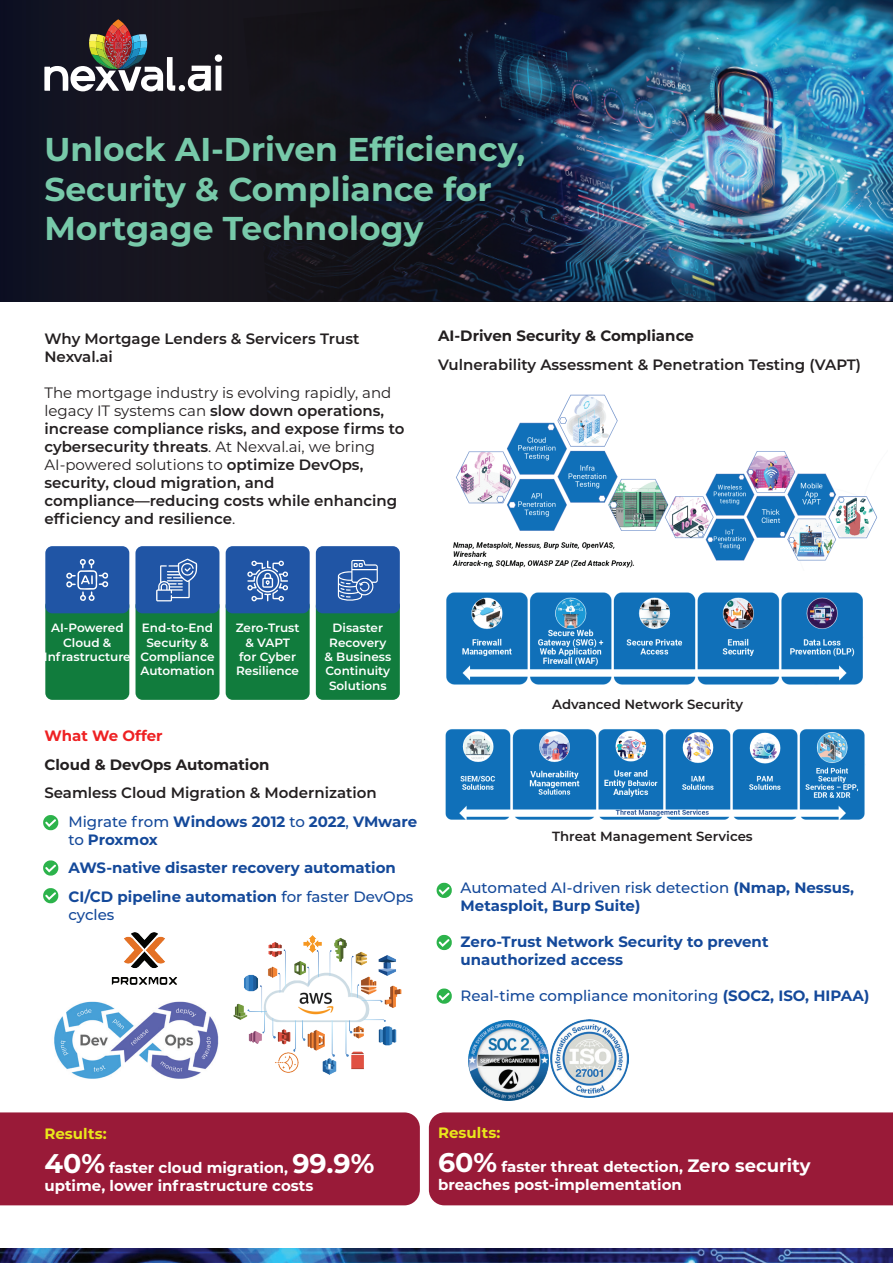
<style>
.page{position:relative;width:893px;height:1263px;background:#fff}
.page>*{position:absolute;margin:0;border:0;box-sizing:border-box;transform-origin:0 0}
.t1{font:700 33px/39.6px "Montserrat";color:#77c9a9}
.t2{font:600 15px/18px "Montserrat";color:#231f20}
.t3{font:700 15px/28.5px "Montserrat";color:#14499a}
.t4{font:700 15px/18px "Montserrat";color:#fff}
.t5{font:500 15px "Montserrat";color:#14499a}
.t6{font:700 15px "Montserrat";color:#231f20}
.t7{font:700 15px "Montserrat";color:#e9e71b}
.t8{font:700 15px "Montserrat";color:#ee2123}
.t9{font:600 13.2px "Montserrat";color:#231f20}
.t10{font:600 12px/14.4px "Montserrat";color:#fff;text-align:center}
.s1{font-weight:400}
.s2{font-weight:500;color:#14499a}
.s3{font-weight:700;color:#14499a}
.s4{font-weight:500}
.s5{font-weight:700}
.s6{font-size:27px}
.s7{font-size:18px}
</style>
<div class="page">
<img style="left:452px;top:394px;width:426px;height:174px">
<img style="left:54px;top:1001px;width:143px;height:78px">
<div style="left:0;top:1112px;width:420px;height:93px;background:#991a38"></div>
<div style="left:429px;top:1112px;width:464px;height:93px;background:#991a38"></div>
<img style="left:551px;top:0;width:342px;height:301px">
<svg style="left:43px;top:815px;width:15px;height:15px"></svg>
<svg style="left:43px;top:860px;width:15px;height:16px"></svg>
<svg style="left:437px;top:883px;width:15px;height:15px"></svg>
<svg style="left:437px;top:935px;width:15px;height:15px"></svg>
<svg style="left:437px;top:988px;width:15px;height:16px"></svg>
<svg style="left:43px;top:888px;width:15px;height:15px"></svg>
<svg style="left:0;top:0;width:551px;height:301px;background:#131521"></svg>
<img style="left:0;top:1248px;width:893px;height:15px">
<svg style="left:44px;top:19px;width:178px;height:72px"></svg>
<div style="left:45px;top:599px;width:84px;height:101px;background:#117c3d;border-radius:7px"></div>
<div style="left:136px;top:599px;width:83px;height:101px;background:#117c3d;border-radius:7px"></div>
<div style="left:226px;top:599px;width:84px;height:101px;background:#117c3d;border-radius:7px"></div>
<div style="left:316px;top:599px;width:84px;height:101px;background:#117c3d;border-radius:7px"></div>
<div style="left:45px;top:546px;width:84px;height:67px;background:#2055a5;border-radius:7px"></div>
<div style="left:135px;top:546px;width:84px;height:67px;background:#2055a5;border-radius:7px"></div>
<div style="left:226px;top:546px;width:84px;height:67px;background:#2055a5;border-radius:7px"></div>
<div style="left:316px;top:546px;width:84px;height:67px;background:#2055a5;border-radius:7px"></div>
<img style="left:193px;top:935px;width:244px;height:140px">
<img style="left:111px;top:932px;width:66px;height:53px">
<svg style="left:66px;top:559px;width:43px;height:42px"></svg>
<img style="left:446px;top:592px;width:417px;height:93px">
<img style="left:445px;top:729px;width:420px;height:90px">
<img style="left:468px;top:1021px;width:80px;height:80px">
<img style="left:551px;top:1019px;width:78px;height:79px">
<svg style="left:156px;top:559px;width:41px;height:42px"></svg>
<svg style="left:247px;top:560px;width:41px;height:41px"></svg>
<svg style="left:337px;top:560px;width:41px;height:41px"></svg>
<h1 class="t1" style="left:44px;top:132px;width:482px">Unlock AI-Driven Efficiency,<br>Security &amp; Compliance for<br>Mortgage Technology</h1>
<p class="t2" style="left:44px;top:329px;width:317px">Why Mortgage Lenders &amp; Servicers Trust<br>Nexval.ai</p>
<p class="t2" style="left:44px;top:383px;width:362px"><span class="s1">The mortgage industry is evolving rapidly, and legacy IT systems can</span> slow down operations, increase compliance risks, and expose firms to cybersecurity threats<span class="s1">. At Nexval.ai, we bring AI-powered solutions to</span> optimize DevOps, security, cloud migration, and compliance—reducing costs while enhancing efficiency and resilience<span class="s1">.</span></p>
<p class="t6" style="left:438px;top:325px;width:257px">AI-Driven Security &amp; Compliance</p>
<p class="t2" style="left:438px;top:355px;width:424px">Vulnerability Assessment &amp; Penetration Testing (VAPT)</p>
<p class="t10" style="left:44px;top:620px;width:88px">AI-Powered<br>Cloud &amp;<br>Infrastructure</p>
<p class="t10" style="left:140px;top:620px;width:76px">End-to-End<br>Security &amp;<br>Compliance<br>Automation</p>
<p class="t10" style="left:236px;top:620px;width:65px">Zero-Trust &amp; VAPT for Cyber<br>Resilience</p>
<p class="t10" style="left:324px;top:620px;width:68px">Disaster<br>Recovery &amp; Business<br>Continuity<br>Solutions</p>
<p class="t8" style="left:44px;top:725px;width:120px">What We Offer</p>
<p class="t6" style="left:44px;top:754px;width:227px">Cloud &amp; DevOps Automation</p>
<p class="t2" style="left:68px;top:778px;width:350px;line-height:28.5px;text-indent:-24px">Seamless Cloud Migration &amp; Modernization<br><span class="s2">Migrate from</span> <span class="s3">Windows 2012</span> <span class="s2">to</span> <span class="s3">2022</span><span class="s2">,</span> <span class="s3">VMware</span></p>
<p class="t3" style="left:68px;top:824px;width:346px"><span class="s4">to</span> Proxmox<br>AWS-native disaster recovery automation<br>CI/CD pipeline automation <span class="s4">for faster DevOps</span></p>
<p class="t5" style="left:68px;top:904px;width:47px">cycles</p>
<p class="t9" style="left:552px;top:695px;width:192px">Advanced Network Security</p>
<p class="t9" style="left:552px;top:827px;width:202px">Threat Management Services</p>
<p class="t3" style="left:461px;top:878px;width:395px;line-height:18px"><span class="s4">Automated AI-driven risk detection</span> (Nmap, Nessus,<br>Metasploit, Burp Suite)</p>
<p class="t3" style="left:461px;top:932px;width:309px;line-height:18px">Zero-Trust Network Security to prevent unauthorized access</p>
<p class="t5" style="left:461px;top:985px;width:410px">Real-time compliance monitoring <span class="s5">(SOC2, ISO, HIPAA)</span></p>
<p class="t7" style="left:44px;top:1123px;width:64px">Results:</p>
<p class="t4" style="left:44px;top:1158px;width:332px"><span class="s6">40%</span> faster cloud migration, <span class="s6">99.9% </span>uptime, lower infrastructure costs</p>
<p class="t7" style="left:438px;top:1122px;width:64px">Results:</p>
<p class="t4" style="left:438px;top:1157px;width:374px"><span class="s6">60%</span> faster threat detection, <span class="s7">Zero security </span>breaches post-implementation</p>
</div>
